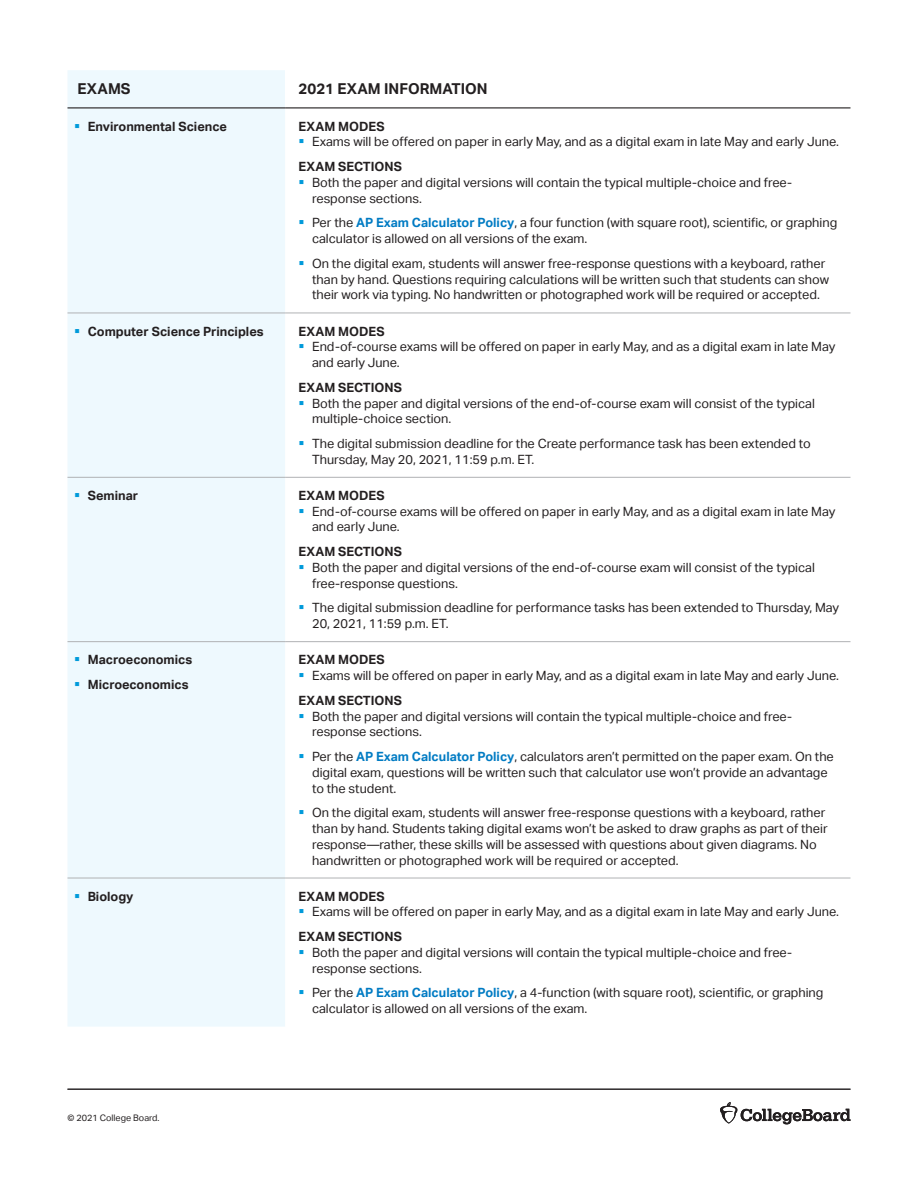
<style>
.page{position:relative;width:918px;height:1188px;background:#fff}
.page>*{position:absolute;margin:0;border:0;box-sizing:border-box;transform-origin:0 0}
.t1{font:700 15px "Aktiv Grotesk";color:#231f20}
.t2{font:12.75px/15.8px "Aktiv Grotesk";color:#231f20}
.t3{font:700 12.75px "Aktiv Grotesk";color:#231f20}
.t4{font:9px "Aktiv Grotesk";color:#231f20}
.s1{color:#009ada}
.s2{font-weight:700}
.s3{font-weight:700;color:#007bc3}
</style>
<div class="page">
<div style="left:68px;top:70px;width:217px;height:957px;background:#eef9fe"></div>
<hr style="left:68px;top:107px;width:217px;height:1px;background:#231f20">
<hr style="left:285px;top:107px;width:566px;height:1px;background:#231f20">
<hr style="left:68px;top:641px;width:217px;height:1px;background:#b0b2b4">
<hr style="left:285px;top:641px;width:566px;height:1px;background:#b0b2b4">
<hr style="left:68px;top:878px;width:217px;height:1px;background:#b0b2b4">
<hr style="left:285px;top:878px;width:566px;height:1px;background:#b0b2b4">
<hr style="left:68px;top:313px;width:217px;height:1px;background:#b0b2b4">
<hr style="left:285px;top:313px;width:566px;height:1px;background:#b0b2b4">
<hr style="left:68px;top:477px;width:217px;height:1px;background:#b0b2b4">
<hr style="left:285px;top:477px;width:566px;height:1px;background:#b0b2b4">
<svg style="left:720px;top:1102px;width:130px;height:22px"></svg>
<hr style="left:68px;top:1089px;width:782px;height:1px;background:#231f20">
<p class="t1" style="left:78px;top:80px;width:55px">EXAMS</p>
<p class="t1" style="left:299px;top:80px;width:191px">2021 EXAM INFORMATION</p>
<p class="t3" style="left:74px;top:119px;width:154px"><span class="s1">▪</span> Environmental Science</p>
<p class="t3" style="left:299px;top:119px;width:88px">EXAM MODES</p>
<p class="t2" style="left:299px;top:130px;width:542px;line-height:24.8px"><span class="s1">▪</span> Exams will be offered on paper in early May, and as a digital exam in late May and early June.<br><span class="s2">EXAM SECTIONS</span></p>
<p class="t2" style="left:312px;top:175px;width:481px;text-indent:-14px"><span class="s1">▪</span> Both the paper and digital versions will contain the typical multiple-choice and free&shy;response sections.</p>
<p class="t2" style="left:312px;top:215px;width:527px;text-indent:-14px"><span class="s1">▪</span> Per the <span class="s3">AP Exam Calculator Policy</span>, a four function (with square root), scientific, or graphing calculator is allowed on all versions of the exam.</p>
<p class="t2" style="left:312px;top:256px;width:518px;text-indent:-14px"><span class="s1">▪</span> On the digital exam, students will answer free-response questions with a keyboard, rather than by hand. Questions requiring calculations will be written such that students can show their work via typing. No handwritten or photographed work will be required or accepted.</p>
<p class="t3" style="left:74px;top:324px;width:191px"><span class="s1">▪</span> Computer Science Principles</p>
<p class="t3" style="left:299px;top:324px;width:88px">EXAM MODES</p>
<p class="t2" style="left:312px;top:339px;width:525px;text-indent:-14px"><span class="s1">▪</span> End-of-course exams will be offered on paper in early May, and as a digital exam in late May and early June.</p>
<p class="t3" style="left:299px;top:380px;width:105px">EXAM SECTIONS</p>
<p class="t2" style="left:312px;top:395px;width:504px;text-indent:-14px"><span class="s1">▪</span> Both the paper and digital versions of the end-of-course exam will consist of the typical multiple-choice section.</p>
<p class="t2" style="left:312px;top:436px;width:500px;text-indent:-14px"><span class="s1">▪</span> The digital submission deadline for the Create performance task has been extended to<br>Thursday, May 20, 2021, 11:59 p.m. ET.</p>
<p class="t3" style="left:74px;top:488px;width:65px"><span class="s1">▪</span> Seminar</p>
<p class="t3" style="left:299px;top:488px;width:88px">EXAM MODES</p>
<p class="t2" style="left:312px;top:503px;width:525px;text-indent:-14px"><span class="s1">▪</span> End-of-course exams will be offered on paper in early May, and as a digital exam in late May and early June.</p>
<p class="t3" style="left:299px;top:544px;width:105px">EXAM SECTIONS</p>
<p class="t2" style="left:312px;top:560px;width:504px;text-indent:-14px"><span class="s1">▪</span> Both the paper and digital versions of the end-of-course exam will consist of the typical free-response questions.</p>
<p class="t2" style="left:312px;top:600px;width:529px;text-indent:-14px"><span class="s1">▪</span> The digital submission deadline for performance tasks has been extended to Thursday, May<br>20, 2021, 11:59 p.m. ET.</p>
<p class="t3" style="left:74px;top:652px;width:120px"><span class="s1">▪</span> Macroeconomics</p>
<p class="t3" style="left:74px;top:677px;width:116px"><span class="s1">▪</span> Microeconomics</p>
<p class="t3" style="left:299px;top:652px;width:88px">EXAM MODES</p>
<p class="t2" style="left:299px;top:663px;width:542px;line-height:24.8px"><span class="s1">▪</span> Exams will be offered on paper in early May, and as a digital exam in late May and early June.<br><span class="s2">EXAM SECTIONS</span></p>
<p class="t2" style="left:312px;top:708px;width:481px;text-indent:-14px"><span class="s1">▪</span> Both the paper and digital versions will contain the typical multiple-choice and free&shy;response sections.</p>
<p class="t2" style="left:312px;top:749px;width:523px;text-indent:-14px"><span class="s1">▪</span> Per the <span class="s3">AP Exam Calculator Policy</span>, calculators aren’t permitted on the paper exam. On the digital exam, questions will be written such that calculator use won’t provide an advantage to the student.</p>
<p class="t2" style="left:312px;top:805px;width:517px;text-indent:-14px"><span class="s1">▪</span> On the digital exam, students will answer free-response questions with a keyboard, rather than by hand. Students taking digital exams won’t be asked to draw graphs as part of their response—rather, these skills will be assessed with questions about given diagrams. No handwritten or photographed work will be required or accepted.</p>
<p class="t3" style="left:74px;top:889px;width:61px"><span class="s1">▪</span> Biology</p>
<p class="t3" style="left:299px;top:889px;width:88px">EXAM MODES</p>
<p class="t2" style="left:299px;top:900px;width:542px;line-height:24.8px"><span class="s1">▪</span> Exams will be offered on paper in early May, and as a digital exam in late May and early June.<br><span class="s2">EXAM SECTIONS</span></p>
<p class="t2" style="left:312px;top:945px;width:481px;text-indent:-14px"><span class="s1">▪</span> Both the paper and digital versions will contain the typical multiple-choice and free&shy;response sections.</p>
<p class="t2" style="left:312px;top:985px;width:513px;text-indent:-14px"><span class="s1">▪</span> Per the <span class="s3">AP Exam Calculator Policy</span>, a 4-function (with square root), scientific, or graphing calculator is allowed on all versions of the exam.</p>
<p class="t4" style="left:68px;top:1112px;width:94px">© 2021 College Board.</p>
</div>
